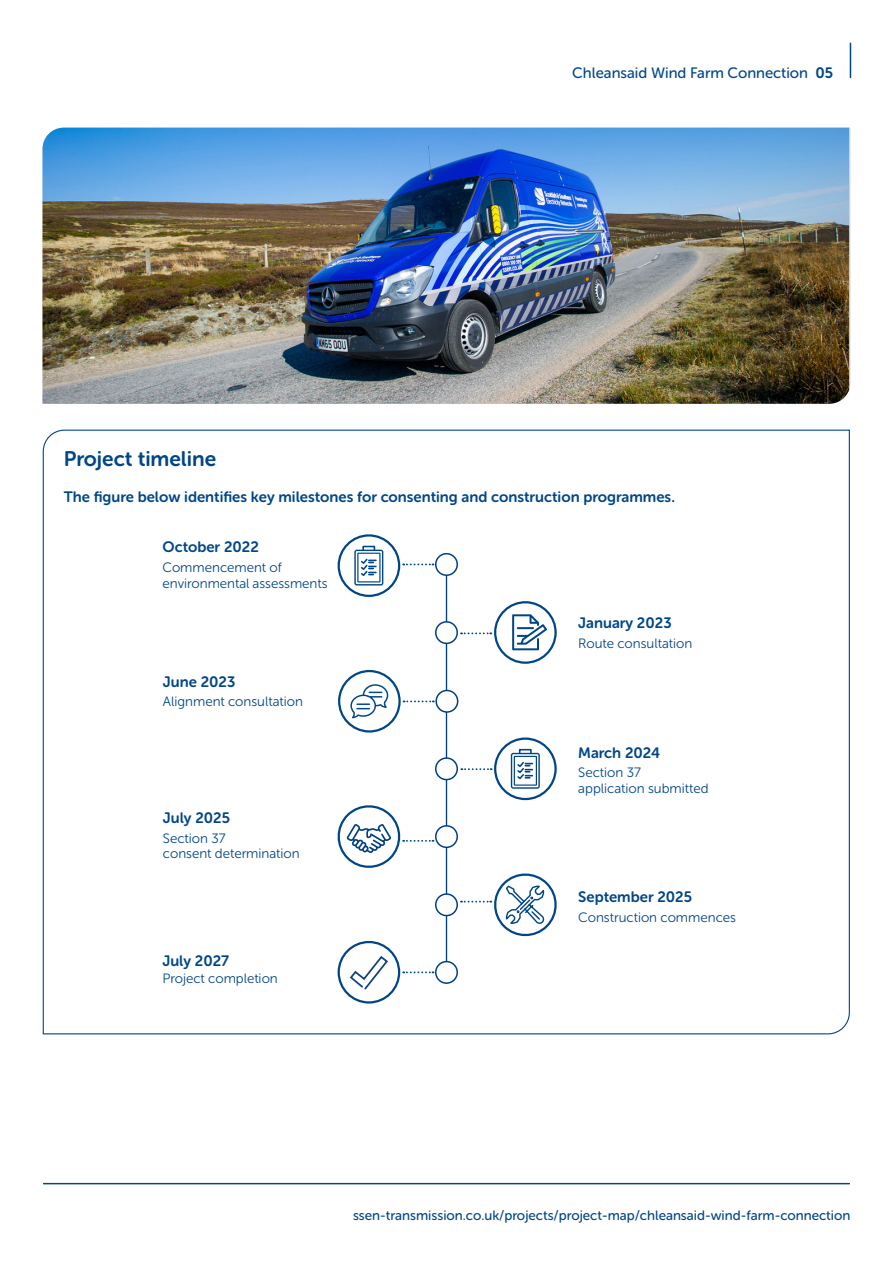
<style>
.page{position:relative;width:893px;height:1263px;background:#fff}
.page>*{position:absolute;margin:0;border:0;box-sizing:border-box;transform-origin:0 0}
.Subheading{font:21px "Museo Sans Rounded 700";color:#004687}
.Body{font:15px "Museo Sans Rounded 700";color:#004687}
.t1{font:15px "Museo Sans Rounded 500";color:#004687}
.Page_Number{font:15px "Museo Sans Rounded 700";color:#004687}
.Body-2{font:13.5px "Museo Sans Rounded 300";color:#004687}
.t2{font:13.5px "Museo Sans Rounded 500";color:#004687}
.Body__Mono{font:13.5px "Museo Sans Rounded 300";color:#004687}
.s1{font-family:"Museo Sans Rounded 700"}
</style>
<div class="page">
<svg style="left:42px;top:429px;width:808px;height:606px"></svg>
<hr style="left:44px;top:1183px;width:805px;height:1px;background:#004687">
<hr style="left:850px;top:43px;width:1px;height:34px;background:#004687">
<svg style="left:403px;top:563px;width:30px;height:2px"></svg>
<svg style="left:461px;top:632px;width:30px;height:2px"></svg>
<svg style="left:404px;top:700px;width:30px;height:2px"></svg>
<svg style="left:461px;top:768px;width:31px;height:2px"></svg>
<svg style="left:403px;top:971px;width:30px;height:2px"></svg>
<div style="left:338px;top:534px;width:62px;height:63px;border:2px solid #004687;border-radius:50%"></div>
<svg style="left:354px;top:545px;width:29px;height:40px"></svg>
<div style="left:494px;top:737px;width:63px;height:63px;border:2px solid #004687;border-radius:50%"></div>
<svg style="left:511px;top:748px;width:29px;height:41px"></svg>
<svg style="left:461px;top:872px;width:101px;height:69px"></svg>
<div style="left:338px;top:670px;width:63px;height:63px;border:2px solid #004687;border-radius:50%"></div>
<svg style="left:350px;top:684px;width:38px;height:34px"></svg>
<div style="left:338px;top:941px;width:62px;height:62px;border:2px solid #004687;border-radius:50%"></div>
<svg style="left:349px;top:954px;width:40px;height:37px"></svg>
<hr style="left:446px;top:554px;width:1px;height:430px;background:#004082">
<div style="left:436px;top:554px;width:21px;height:21px;background:#fff;border-radius:50%"></div>
<div style="left:435px;top:553px;width:23px;height:23px;border:2px solid #004082;border-radius:50%"></div>
<div style="left:436px;top:622px;width:21px;height:21px;background:#fff;border-radius:50%"></div>
<div style="left:435px;top:621px;width:23px;height:23px;border:2px solid #004082;border-radius:50%"></div>
<div style="left:436px;top:758px;width:21px;height:21px;background:#fff;border-radius:50%"></div>
<div style="left:435px;top:757px;width:23px;height:23px;border:2px solid #004082;border-radius:50%"></div>
<div style="left:436px;top:894px;width:21px;height:21px;background:#fff;border-radius:50%"></div>
<div style="left:435px;top:893px;width:23px;height:23px;border:2px solid #004082;border-radius:50%"></div>
<div style="left:436px;top:690px;width:22px;height:22px;background:#fff;border-radius:50%"></div>
<div style="left:435px;top:690px;width:23px;height:23px;border:2px solid #004082;border-radius:50%"></div>
<div style="left:436px;top:826px;width:21px;height:21px;background:#fff;border-radius:50%"></div>
<div style="left:435px;top:825px;width:23px;height:23px;border:2px solid #004082;border-radius:50%"></div>
<div style="left:436px;top:962px;width:21px;height:21px;background:#fff;border-radius:50%"></div>
<div style="left:435px;top:961px;width:23px;height:23px;border:2px solid #004082;border-radius:50%"></div>
<svg style="left:333px;top:803px;width:100px;height:70px"></svg>
<div style="left:494px;top:601px;width:63px;height:63px;border:2px solid #004687;border-radius:50%"></div>
<svg style="left:512px;top:614px;width:35px;height:36px"></svg>
<img style="left:43px;top:128px;width:806px;height:276px">
<p class="t1" style="left:572px;top:65px;width:263px">Chleansaid Wind Farm Connection <span class="s1">05</span></p>
<p class="Subheading" style="left:64px;top:447px;width:154px">Project timeline</p>
<p class="Body" style="left:64px;top:489px;width:613px">The figure below identifies key milestones for consenting and construction programmes.</p>
<p class="Page_Number" style="left:163px;top:539px;width:98px">October 2022</p>
<p class="Body-2" style="left:163px;top:560px;width:121px">Commencement of</p>
<p class="Body-2" style="left:163px;top:576px;width:166px">environmental assessments</p>
<p class="Body" style="left:163px;top:673px;width:74px">June 2023</p>
<p class="Body-2" style="left:163px;top:694px;width:142px">Alignment consultation</p>
<p class="Body" style="left:163px;top:810px;width:69px">July 2025</p>
<p class="Body-2" style="left:163px;top:831px;width:64px">Section 37</p>
<p class="Body-2" style="left:163px;top:846px;width:138px">consent determination</p>
<p class="Body" style="left:163px;top:952px;width:68px">July 2027</p>
<p class="Body__Mono" style="left:163px;top:971px;width:117px">Project completion</p>
<p class="Body" style="left:578px;top:615px;width:95px">January 2023</p>
<p class="Body-2" style="left:578px;top:636px;width:115px">Route consultation</p>
<p class="Body" style="left:578px;top:744px;width:83px">March 2024</p>
<p class="Body-2" style="left:578px;top:765px;width:64px">Section 37</p>
<p class="Body-2" style="left:578px;top:781px;width:132px">application submitted</p>
<p class="Body" style="left:578px;top:888px;width:115px">September 2025</p>
<p class="Body-2" style="left:578px;top:910px;width:159px">Construction commences</p>
<p class="t2" style="left:353px;top:1208px;width:499px">ssen-transmission.co.uk/projects/project-map/chleansaid-wind-farm-connection</p>
</div>
